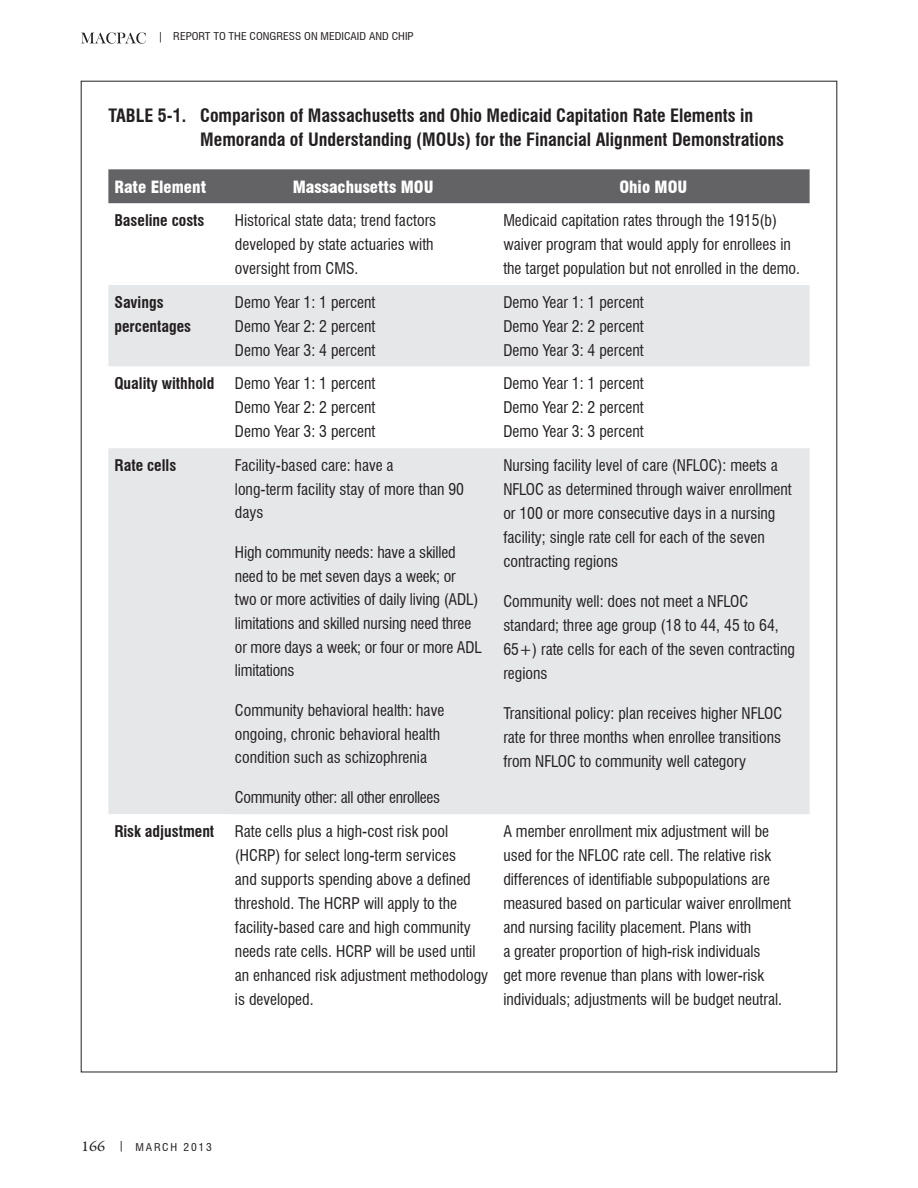
<style>
.page{position:relative;width:918px;height:1188px;background:#fff}
.page>*{position:absolute;margin:0;border:0;box-sizing:border-box;transform-origin:0 0}
.Table_Heading__BODY{font:700 condensed 18px/24px "Swiss 721 BT";color:#231f20}
.Table_Subheading{font:900 condensed 16.5px "Swiss 721 BT";color:#fff}
.Table_Text{font:condensed 15.75px/24px "Swiss 721 BT";color:#231f20}
.Table_Text-2{font:700 condensed 15.75px/24px "Swiss 721 BT";color:#231f20}
.Table_Text-3{font:condensed 15.75px "Swiss 721 BT";letter-spacing:-.02em;color:#231f20}
.t1{font:condensed 10.5px "Swiss 721 BT";color:#231f20;scale:1.1 1}
.s1{font-family:"Garamond Premr Pro";font-stretch:normal;font-size:15px}
</style>
<div class="page">
<div style="left:108px;top:169px;width:702px;height:34px;background:#636366"></div>
<svg style="left:108px;top:203px;width:702px;height:1px"></svg>
<div style="left:108px;top:285px;width:702px;height:81px;background:#e6e7e9"></div>
<div style="left:108px;top:448px;width:702px;height:366px;background:#e6e7e9"></div>
<svg style="left:81px;top:32px;width:65px;height:12px"></svg>
<p class="t1" style="left:158px;top:30px;width:234px">| REPORT TO THE CONGRESS ON MEDICAID AND CHIP</p>
<p class="Table_Heading__BODY" style="left:200px;top:104px;width:585px;text-indent:-92px">TABLE 5-1. Comparison of Massachusetts and Ohio Medicaid Capitation Rate Elements in<br>Memoranda of Understanding (MOUs) for the Financial Alignment Demonstrations</p>
<p class="Table_Subheading" style="left:114px;top:177px;width:93px">Rate Element</p>
<p class="Table_Subheading" style="left:293px;top:177px;width:142px">Massachusetts MOU</p>
<p class="Table_Subheading" style="left:619px;top:177px;width:69px">Ohio MOU</p>
<p class="Table_Text-2" style="left:114px;top:209px;width:92px">Baseline costs</p>
<p class="Table_Text" style="left:235px;top:209px;width:203px">Historical state data; trend factors developed by state actuaries with oversight from CMS.</p>
<p class="Table_Text" style="left:503px;top:209px;width:298px">Medicaid capitation rates through the 1915(b) waiver program that would apply for enrollees in the target population but not enrolled in the demo.</p>
<p class="Table_Text-2" style="left:114px;top:290px;width:78px">Savings percentages</p>
<p class="Table_Text" style="left:235px;top:290px;width:142px">Demo Year 1: 1 percent</p>
<p class="Table_Text" style="left:503px;top:290px;width:142px">Demo Year 1: 1 percent</p>
<p class="Table_Text" style="left:503px;top:314px;width:142px">Demo Year 2: 2 percent</p>
<p class="Table_Text" style="left:503px;top:338px;width:142px">Demo Year 3: 4 percent</p>
<p class="Table_Text" style="left:235px;top:314px;width:142px">Demo Year 2: 2 percent</p>
<p class="Table_Text" style="left:235px;top:338px;width:142px">Demo Year 3: 4 percent</p>
<p class="Table_Text-2" style="left:114px;top:372px;width:102px">Quality withhold</p>
<p class="Table_Text" style="left:235px;top:372px;width:142px">Demo Year 1: 1 percent</p>
<p class="Table_Text" style="left:235px;top:396px;width:142px">Demo Year 2: 2 percent</p>
<p class="Table_Text" style="left:235px;top:420px;width:142px">Demo Year 3: 3 percent</p>
<p class="Table_Text-2" style="left:114px;top:453px;width:63px">Rate cells</p>
<p class="Table_Text" style="left:235px;top:453px;width:231px">Facility-based care: have a<br>long-term facility stay of more than 90 days</p>
<p class="Table_Text" style="left:235px;top:541px;width:248px;line-height:23.5px">High community needs: have a skilled need to be met seven days a week; or<br>two or more activities of daily living (AD L) limitations and skilled nursing need three or more days a week; or four or more ADL limitations</p>
<p class="Table_Text" style="left:235px;top:698px;width:211px">Community behavioral health: have ongoing, chronic behavioral health condition such as schizophrenia</p>
<p class="Table_Text-3" style="left:235px;top:788px;width:207px">Community other: all other enrollees</p>
<p class="Table_Text" style="left:503px;top:372px;width:142px">Demo Year 1: 1 percent</p>
<p class="Table_Text" style="left:503px;top:396px;width:142px">Demo Year 2: 2 percent</p>
<p class="Table_Text" style="left:503px;top:420px;width:142px">Demo Year 3: 3 percent</p>
<p class="Table_Text" style="left:503px;top:453px;width:290px">Nursing facility level of care (NFLOC): meets a NFLOC as determined through waiver enrollment or 100 or more consecutive days in a nursing facility; single rate cell for each of the seven contracting regions</p>
<p class="Table_Text" style="left:503px;top:589px;width:293px">Community well: does not meet a NFLOC standard; three age group (18 to 44, 45 to 64, 65+) rate cells for each of the seven contracting regions</p>
<p class="Table_Text" style="left:503px;top:702px;width:280px;text-align:justify">Transitional policy: plan receives higher NFLOC rate for three months when enrollee transitions from NFLOC to community well category</p>
<p class="Table_Text-2" style="left:114px;top:819px;width:101px">Risk adjustment</p>
<p class="Table_Text" style="left:235px;top:819px;width:255px">Rate cells plus a high-cost risk pool (HCRP) for select long-term services<br>and supports spending above a defined threshold. The HCRP will apply to the facility-based care and high community needs rate cells. HCRP will be used until an enhanced risk adjustment methodology is developed.</p>
<p class="Table_Text" style="left:503px;top:819px;width:289px">A member enrollment mix adjustment will be used for the NFLOC rate cell. The relative risk differences of identifiable subpopulations are measured based on particular waiver enrollment and nursing facility placement. Plans with<br>a greater proportion of high-risk individuals<br>get more revenue than plans with lower-risk individuals; adjustments will be budget neutral.</p>
<p class="t1" style="left:81px;top:1140px;width:58px"><span class="s1">166</span> | MAR</p>
<p class="t1" style="left:162px;top:1140px;width:47px">CH 2013</p>
</div>
